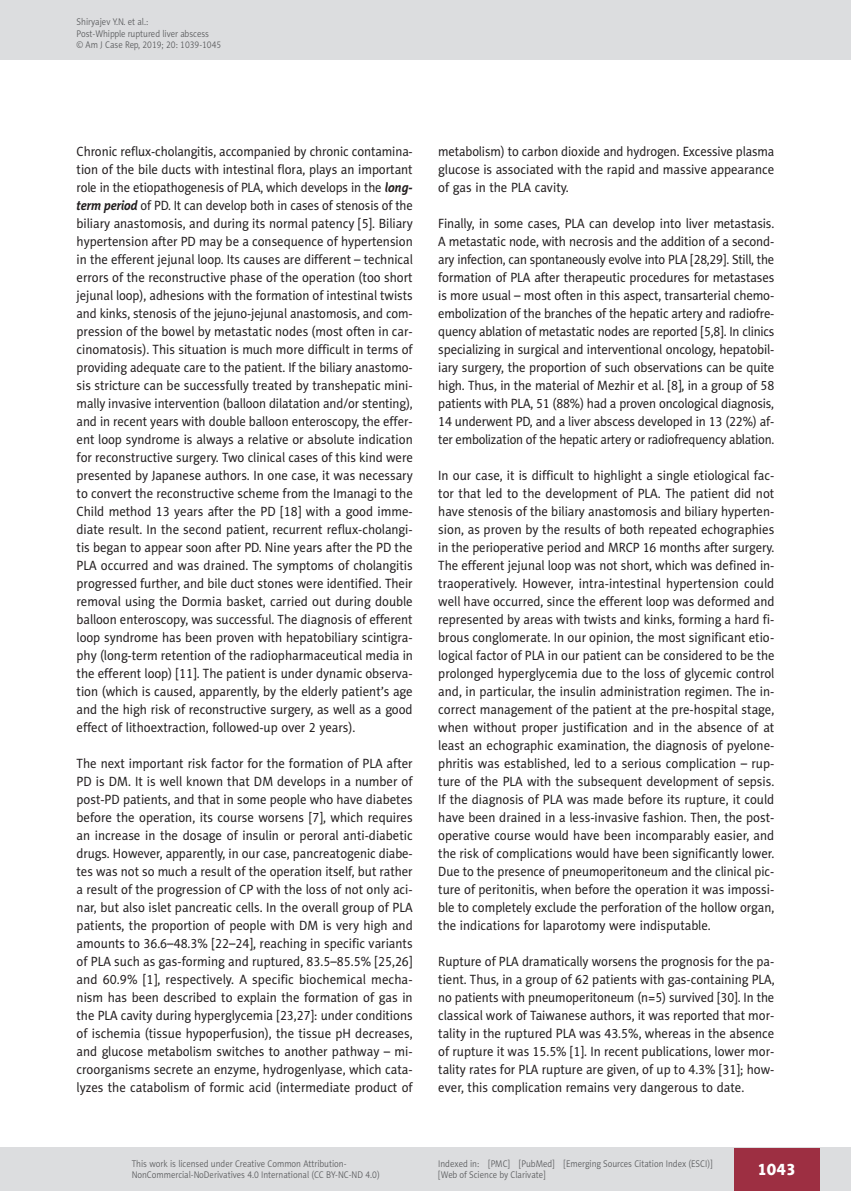
<style>
.page{position:relative;width:851px;height:1191px;background:#fff}
.page>*{position:absolute;margin:0;border:0;box-sizing:border-box;transform-origin:0 0}
.t1{font:16.5px "Naomi Sans EFN Heavy";color:#fff}
.AJCR_Body{font:13.5px/18px "Naomi Sans EFN";color:#231f20;text-align:justify;scale:.95 1}
.AJCR_Body-2{font:13.5px/18px "Naomi Sans EFN";color:#231f20;text-align:justify;scale:.94 1}
.AJCR_Body-3{font:13.5px/18px "Naomi Sans EFN";color:#231f20;text-align:justify;scale:.93 1}
.t2{font:9.75px/11.2px "Naomi Sans EFN Light";color:#57585a;scale:.9 1}
.s1{font-weight:700;font-style:italic}
</style>
<div class="page">
<div style="left:0;top:1148px;width:850px;height:43px;background:#dcdddf"></div>
<div style="left:733px;top:1147px;width:86px;height:43px;background:#9d2f42"></div>
<div style="left:0;top:0;width:850px;height:60px;background:#dcdddf"></div>
<p class="t2" style="left:77px;top:16px;width:162px">Shiryajev Y.N. et al.:<br>Post-Whipple ruptured liver abscess<br>© Am J Case Rep, 2019; 20: 1039-1045</p>
<p class="AJCR_Body-2" style="left:77px;top:142px;width:359px">Chronic reflux-cholangitis, accompanied by chronic contamina&shy;tion of the bile ducts with intestinal flora, plays an important role in the etiopathogenesis of PLA, which develops in the <span class="s1">long&shy;term period</span> of PD. It can develop both in cases of stenosis of the biliary anastomosis, and during its normal patency [5]. Biliary hypertension after PD may be a consequence of hypertension in the efferent jejunal loop. Its causes are different – technical errors of the reconstructive phase of the operation (too short jejunal loop), adhesions with the formation of intestinal twists and kinks, stenosis of the jejuno-jejunal anastomosis, and com&shy;pression of the bowel by metastatic nodes (most often in car&shy;cinomatosis). This situation is much more difficult in terms of providing adequate care to the patient. If the biliary anastomo&shy;sis stricture can be successfully treated by transhepatic mini&shy;mally invasive intervention (balloon dilatation and/or stenting), and in recent years with double balloon enteroscopy, the effer&shy;ent loop syndrome is always a relative or absolute indication for reconstructive surgery. Two clinical cases of this kind were presented by Japanese authors. In one case, it was necessary to convert the reconstructive scheme from the Imanagi to the Child method 13 years after the PD [18] with a good imme&shy;diate result. In the second patient, recurrent reflux-cholangi&shy;tis began to appear soon after PD. Nine years after the PD the PLA occurred and was drained. The symptoms of cholangitis progressed further, and bile duct stones were identified. Their removal using the Dormia basket, carried out during double balloon enteroscopy, was successful. The diagnosis of efferent loop syndrome has been proven with hepatobiliary scintigra&shy;phy (long-term retention of the radiopharmaceutical media in the efferent loop) [11]. The patient is under dynamic observa&shy;tion (which is caused, apparently, by the elderly patient’s age and the high risk of reconstructive surgery, as well as a good effect of lithoextraction, followed-up over 2 years).</p>
<p class="AJCR_Body" style="left:77px;top:754px;width:355px">The next important risk factor for the formation of PLA after PD is DM. It is well known that DM develops in a number of post-PD patients, and that in some people who have diabetes before the operation, its course worsens [7], which requires an increase in the dosage of insulin or peroral anti-diabetic drugs. However, apparently, in our case, pancreatogenic diabe&shy;tes was not so much a result of the operation itself, but rather a result of the progression of CP with the loss of not only aci&shy;nar, but also islet pancreatic cells. In the overall group of PLA patients, the proportion of people with DM is very high and amounts to 36.6–48.3% [22–24], reaching in specific variants of PLA such as gas-forming and ruptured, 83.5–85.5% [25,26] and 60.9% [1], respectively. A specific biochemical mecha&shy;nism has been described to explain the formation of gas in the PLA cavity during hyperglycemia [23,27]: under conditions of ischemia (tissue hypoperfusion), the tissue pH decreases, and glucose metabolism switches to another pathway – mi&shy;croorganisms secrete an enzyme, hydrogenlyase, which cata&shy;lyzes the catabolism of formic acid (intermediate product of</p>
<p class="AJCR_Body-3" style="left:438px;top:142px;width:363px">metabolism) to carbon dioxide and hydrogen. Excessive plasma glucose is associated with the rapid and massive appearance of gas in the PLA cavity.</p>
<p class="AJCR_Body" style="left:438px;top:214px;width:355px">Finally, in some cases, PLA can develop into liver metastasis.<br>A metastatic node, with necrosis and the addition of a second&shy;ary infection, can spontaneously evolve into PLA [28,29]. Still, the formation of PLA after therapeutic procedures for metastases is more usual – most often in this aspect, transarterial chemo&shy;embolization of the branches of the hepatic artery and radiofre&shy;quency ablation of metastatic nodes are reported [5,8]. In clinics specializing in surgical and interventional oncology, hepatobil&shy;iary surgery, the proportion of such observations can be quite high. Thus, in the material of Mezhir et al. [8], in a group of 58 patients with PLA, 51 (88%) had a proven oncological diagnosis, 14 underwent PD, and a liver abscess developed in 13 (22%) af&shy;ter embolization of the hepatic artery or radiofrequency ablation.</p>
<p class="AJCR_Body" style="left:438px;top:466px;width:355px">In our case, it is difficult to highlight a single etiological fac&shy;tor that led to the development of PLA. The patient did not have stenosis of the biliary anastomosis and biliary hyperten&shy;sion, as proven by the results of both repeated echographies in the perioperative period and MRCP 16 months after surgery.<br>The efferent jejunal loop was not short, which was defined in&shy;traoperatively. However, intra-intestinal hypertension could well have occurred, since the efferent loop was deformed and represented by areas with twists and kinks, forming a hard fi&shy;brous conglomerate. In our opinion, the most significant etio&shy;logical factor of PLA in our patient can be considered to be the prolonged hyperglycemia due to the loss of glycemic control and, in particular, the insulin administration regimen. The in&shy;correct management of the patient at the pre-hospital stage, when without proper justification and in the absence of at least an echographic examination, the diagnosis of pyelone&shy;phritis was established, led to a serious complication – rup&shy;ture of the PLA with the subsequent development of sepsis.<br>If the diagnosis of PLA was made before its rupture, it could have been drained in a less-invasive fashion. Then, the post&shy;operative course would have been incomparably easier, and the risk of complications would have been significantly lower.<br>Due to the presence of pneumoperitoneum and the clinical pic&shy;ture of peritonitis, when before the operation it was impossi&shy;ble to completely exclude the perforation of the hollow organ, the indications for laparotomy were indisputable.</p>
<p class="AJCR_Body-2" style="left:438px;top:952px;width:359px">Rupture of PLA dramatically worsens the prognosis for the pa&shy;tient. Thus, in a group of 62 patients with gas-containing PLA, no patients with pneumoperitoneum (n=5) survived [30]. In the classical work of Taiwanese authors, it was reported that mor&shy;tality in the ruptured PLA was 43.5%, whereas in the absence of rupture it was 15.5% [1]. In recent publications, lower mor&shy;tality rates for PLA rupture are given, of up to 4.3% [31]; how&shy;ever, this complication remains very dangerous to date.</p>
<p class="t2" style="left:132px;top:1158px;width:277px">This work is licensed under Creative Common Attribution-<br>NonCommercial-NoDerivatives 4.0 International (CC BY-NC-ND 4.0)</p>
<p class="t2" style="left:438px;top:1158px;width:306px">Indexed in: [PMC] [PubMed] [Emerging Sources Citation Index (ESCI)] [Web of Science by Clarivate]</p>
<p class="t1" style="left:757px;top:1159px;width:40px">1043</p>
</div>
